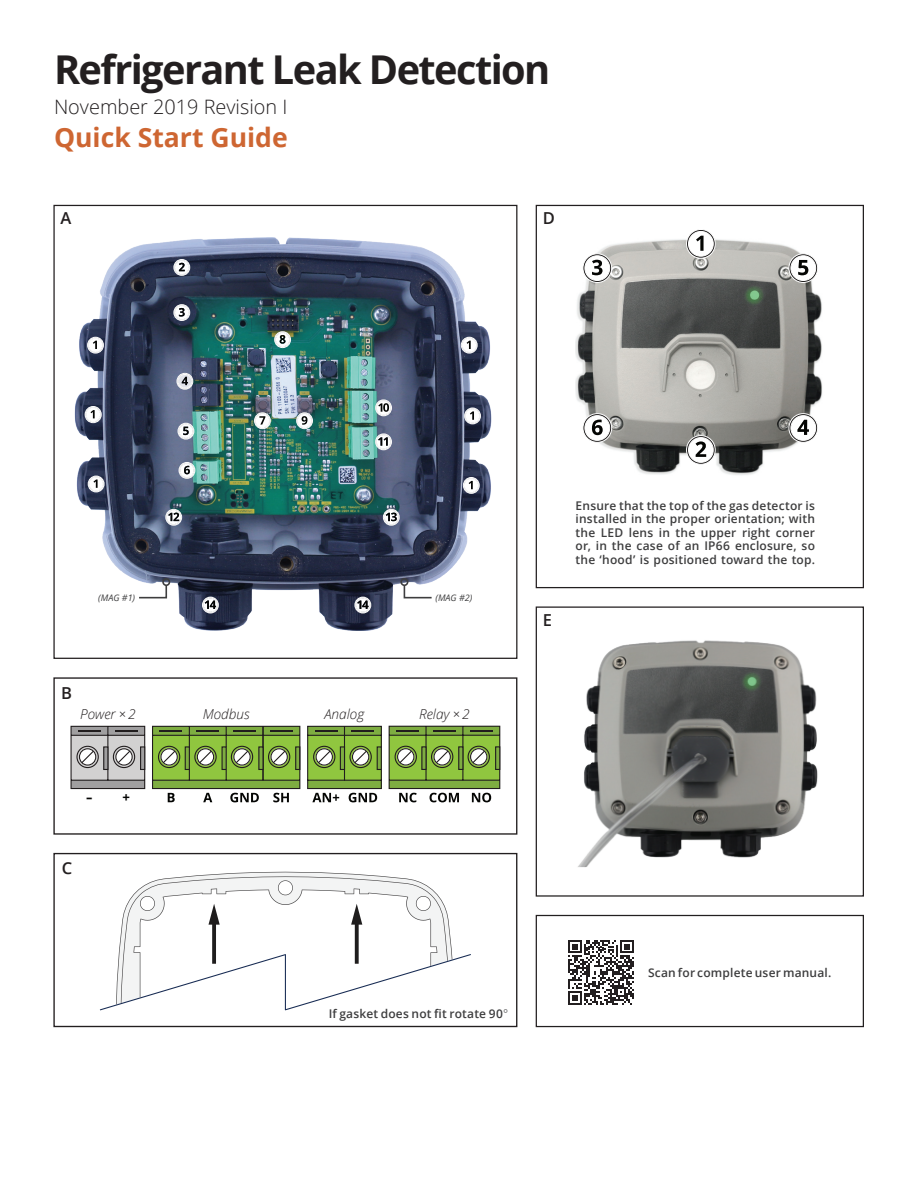
<style>
.page{position:relative;width:918px;height:1188px;background:#fff}
.page>*{position:absolute;margin:0;border:0;box-sizing:border-box;transform-origin:0 0}
.t1{font:700 39.75px "Open Sans";letter-spacing:-.04em;color:#231f20}
.t2{font:700 26.55px "Open Sans";color:#ce6632}
.t3{font:300 19.8px "Open Sans";color:#231f20}
.t4{font:600 16.5px "Open Sans";color:#231f20}
.t5{font:italic 300 13.65px "Open Sans";color:#231f20}
.t6{font:700 13.2px "Open Sans";color:#040503;scale:1.5 1}
.t7{font:600 12px/13.5px "Open Sans";letter-spacing:.015em;color:#3e3e3f;text-align:justify}
.t8{font:italic 9px "Open Sans";color:#3e3e3f}
.s1{font-weight:300}
</style>
<div class="page">
<div style="left:53px;top:677px;width:464px;height:158px;border:1px solid #231f20"></div>
<svg style="left:191px;top:872px;width:190px;height:4px"></svg>
<svg style="left:100px;top:876px;width:371px;height:134px"></svg>
<div style="left:53px;top:853px;width:464px;height:174px;border:1px solid #231f20"></div>
<img style="left:576px;top:239px;width:246px;height:236px">
<svg style="left:686px;top:229px;width:30px;height:30px"></svg>
<svg style="left:686px;top:435px;width:30px;height:30px"></svg>
<svg style="left:582px;top:253px;width:30px;height:30px"></svg>
<svg style="left:788px;top:413px;width:30px;height:30px"></svg>
<svg style="left:788px;top:253px;width:30px;height:30px"></svg>
<svg style="left:582px;top:413px;width:30px;height:30px"></svg>
<div style="left:536px;top:205px;width:328px;height:383px;border:1px solid #231f20"></div>
<div style="left:536px;top:606px;width:328px;height:291px;border:1px solid #231f20"></div>
<img style="left:578px;top:640px;width:240px;height:227px">
<div style="left:536px;top:915px;width:328px;height:112px;border:1px solid #231f20"></div>
<img style="left:74px;top:237px;width:418px;height:393px">
<svg style="left:383px;top:509px;width:17px;height:17px"></svg>
<svg style="left:165px;top:509px;width:17px;height:17px"></svg>
<svg style="left:375px;top:434px;width:17px;height:16px"></svg>
<svg style="left:87px;top:337px;width:17px;height:16px"></svg>
<svg style="left:85px;top:406px;width:17px;height:17px"></svg>
<svg style="left:88px;top:476px;width:16px;height:16px"></svg>
<svg style="left:461px;top:337px;width:17px;height:16px"></svg>
<svg style="left:464px;top:408px;width:17px;height:16px"></svg>
<svg style="left:463px;top:477px;width:17px;height:17px"></svg>
<svg style="left:174px;top:259px;width:16px;height:17px"></svg>
<svg style="left:174px;top:304px;width:16px;height:17px"></svg>
<svg style="left:177px;top:373px;width:16px;height:17px"></svg>
<svg style="left:178px;top:423px;width:16px;height:16px"></svg>
<svg style="left:179px;top:462px;width:16px;height:17px"></svg>
<svg style="left:254px;top:412px;width:17px;height:17px"></svg>
<svg style="left:296px;top:412px;width:17px;height:17px"></svg>
<svg style="left:375px;top:400px;width:17px;height:16px"></svg>
<svg style="left:274px;top:331px;width:17px;height:17px"></svg>
<svg style="left:202px;top:597px;width:17px;height:16px"></svg>
<svg style="left:403px;top:584px;width:30px;height:15px"></svg>
<div style="left:400px;top:578px;width:8px;height:8px;border:2px solid #3e3e3f;border-radius:50%"></div>
<svg style="left:137px;top:584px;width:31px;height:15px"></svg>
<div style="left:162px;top:578px;width:8px;height:8px;border:2px solid #3e3e3f;border-radius:50%"></div>
<svg style="left:355px;top:597px;width:16px;height:16px"></svg>
<svg style="left:307px;top:726px;width:75px;height:76px;background:#88a75b"></svg>
<svg style="left:152px;top:726px;width:148px;height:76px"></svg>
<svg style="left:389px;top:726px;width:111px;height:76px"></svg>
<svg style="left:71px;top:726px;width:74px;height:64px;background:#a7a6a6"></svg>
<svg style="left:568px;top:940px;width:66px;height:65px"></svg>
<h1 class="t1" style="left:54px;top:42px;width:498px">Refrigerant Leak Detection</h1>
<h3 class="t3" style="left:54px;top:94px;width:235px">November 2019 Revision I</h3>
<h2 class="t2" style="left:54px;top:119px;width:235px">Quick Start Guide</h2>
<h3 class="t4" style="left:60px;top:207px;width:12px">A</h3>
<h3 class="t4" style="left:543px;top:207px;width:14px">D</h3>
<p class="t8" style="left:98px;top:591px;width:38px">(MAG #1)</p>
<p class="t8" style="left:436px;top:591px;width:38px">(MAG #2)</p>
<h3 class="t4" style="left:61px;top:681px;width:12px">B</h3>
<p class="t5" style="left:80px;top:705px;width:57px">Power × 2</p>
<p class="t5" style="left:203px;top:705px;width:48px">Modbus</p>
<p class="t5" style="left:325px;top:705px;width:41px">Analog</p>
<p class="t5" style="left:419px;top:705px;width:52px">Relay × 2</p>
<p class="t6" style="left:86px;top:788px;width:31px">- +</p>
<h3 class="t4" style="left:62px;top:857px;width:12px">C</h3>
<h3 class="t4" style="left:543px;top:609px;width:11px">E</h3>
<p class="t7" style="left:576px;top:498px;width:241px">Ensure that the top of the gas detector is installed in the proper orientation; with the LED lens in the upper right corner or, in the case of an IP66 enclosure, so the ‘hood’ is positioned toward the top.</p>
<p class="t7" style="left:329px;top:1006px;width:181px">If gasket does not fit rotate 90<span class="s1">°</span></p>
<p class="t7" style="left:648px;top:965px;width:185px">Scan for complete user manual.</p>
</div>
